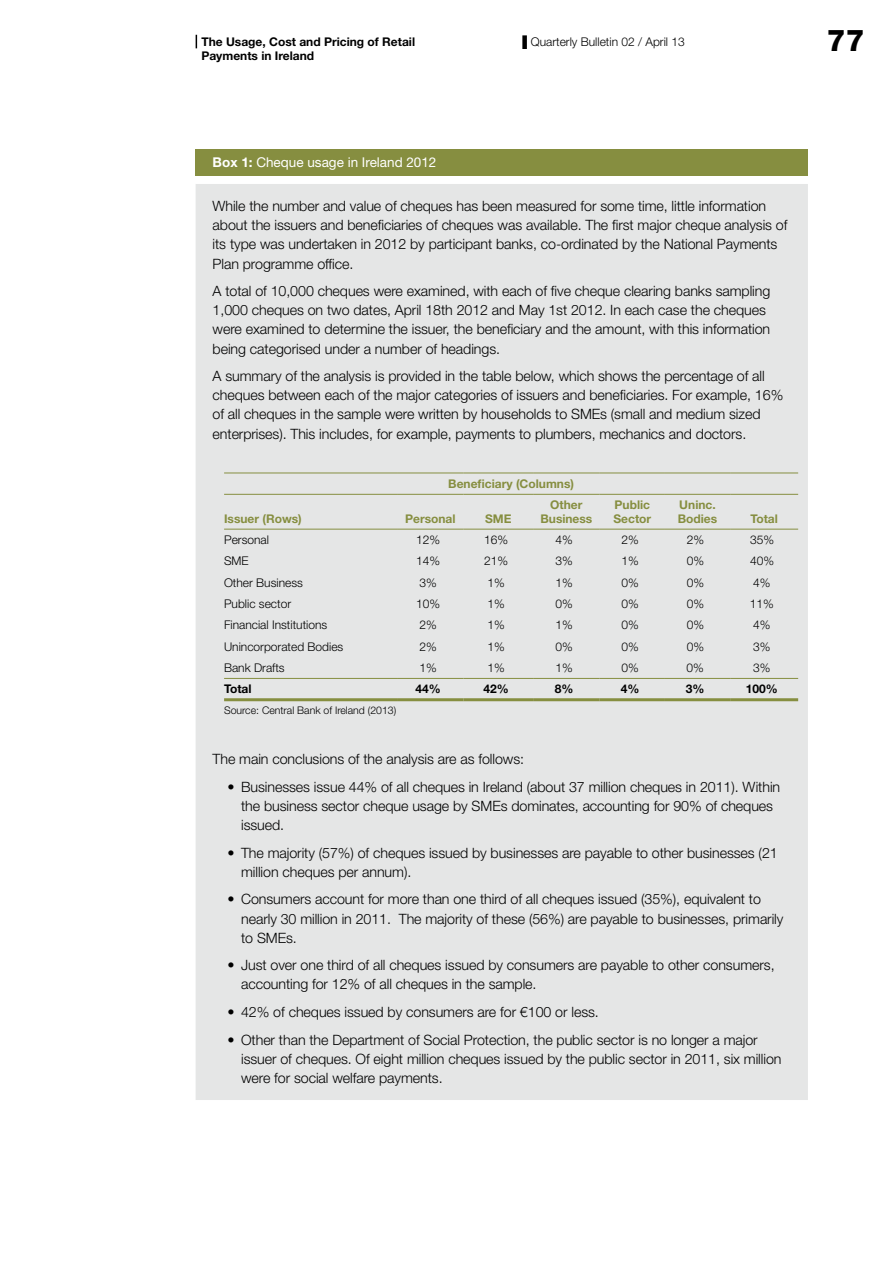
<style>
.page{position:relative;width:893px;height:1263px;background:#fff}
.page>*{position:absolute;margin:0;border:0;box-sizing:border-box;transform-origin:0 0}
.t1{font:800 30px "Helvetica Neue LT Std";color:#000}
.t2{font:300 14.25px/19px "Helvetica Neue LT Std";letter-spacing:-.005em;color:#000}
.t3{font:13.5px "Helvetica Neue LT Std";color:#fff}
.t4{font:300 12px "Helvetica Neue LT Std";color:#000}
.t5{font:700 12px/13.5px "Helvetica Neue LT Std";color:#868e40}
.t6{font:700 12px/14.4px "Helvetica Neue LT Std";color:#000}
.t7{font:300 10.5px "Helvetica Neue LT Std";color:#000}
.s1{font-weight:700}
</style>
<div class="page">
<svg style="left:196px;top:35px;width:1px;height:13px"></svg>
<div style="left:522px;top:35px;width:5px;height:14px;background:#000"></div>
<div style="left:196px;top:149px;width:612px;height:26px;background:#868e40"></div>
<div style="left:196px;top:184px;width:612px;height:916px;background:#e5e6e6"></div>
<hr style="left:224px;top:698px;width:173px;height:3px;background:#868e40">
<hr style="left:397px;top:698px;width:67px;height:3px;background:#868e40">
<hr style="left:464px;top:698px;width:69px;height:3px;background:#868e40">
<hr style="left:533px;top:698px;width:67px;height:3px;background:#868e40">
<hr style="left:600px;top:698px;width:65px;height:3px;background:#868e40">
<hr style="left:665px;top:698px;width:65px;height:3px;background:#868e40">
<hr style="left:730px;top:698px;width:68px;height:3px;background:#868e40">
<hr style="left:224px;top:473px;width:173px;height:1px;background:#868e40">
<hr style="left:397px;top:473px;width:67px;height:1px;background:#868e40">
<hr style="left:464px;top:473px;width:69px;height:1px;background:#868e40">
<hr style="left:533px;top:473px;width:67px;height:1px;background:#868e40">
<hr style="left:600px;top:473px;width:65px;height:1px;background:#868e40">
<hr style="left:665px;top:473px;width:65px;height:1px;background:#868e40">
<hr style="left:730px;top:473px;width:68px;height:1px;background:#868e40">
<hr style="left:224px;top:494px;width:173px;height:1px;background:#868e40">
<hr style="left:397px;top:494px;width:67px;height:1px;background:#868e40">
<hr style="left:464px;top:494px;width:69px;height:1px;background:#868e40">
<hr style="left:533px;top:494px;width:67px;height:1px;background:#868e40">
<hr style="left:600px;top:494px;width:65px;height:1px;background:#868e40">
<hr style="left:665px;top:494px;width:65px;height:1px;background:#868e40">
<hr style="left:730px;top:494px;width:68px;height:1px;background:#868e40">
<hr style="left:224px;top:529px;width:173px;height:1px;background:#868e40">
<hr style="left:397px;top:529px;width:67px;height:1px;background:#868e40">
<hr style="left:464px;top:529px;width:69px;height:1px;background:#868e40">
<hr style="left:533px;top:529px;width:67px;height:1px;background:#868e40">
<hr style="left:600px;top:529px;width:65px;height:1px;background:#868e40">
<hr style="left:665px;top:529px;width:65px;height:1px;background:#868e40">
<hr style="left:730px;top:529px;width:68px;height:1px;background:#868e40">
<hr style="left:224px;top:678px;width:173px;height:1px;background:#868e40">
<hr style="left:397px;top:678px;width:67px;height:1px;background:#868e40">
<hr style="left:464px;top:678px;width:69px;height:1px;background:#868e40">
<hr style="left:533px;top:678px;width:67px;height:1px;background:#868e40">
<hr style="left:600px;top:678px;width:65px;height:1px;background:#868e40">
<hr style="left:665px;top:678px;width:65px;height:1px;background:#868e40">
<hr style="left:730px;top:678px;width:68px;height:1px;background:#868e40">
<p class="t6" style="left:201px;top:34px;width:215px">The Usage, Cost and Pricing of Retail<br>Payments in Ireland</p>
<p class="t4" style="left:531px;top:34px;width:156px">Quarterly Bulletin 02 / April 13</p>
<h1 class="t1" style="left:827px;top:23px;width:39px">77</h1>
<p class="t3" style="left:213px;top:154px;width:225px"><span class="s1">Box 1:</span> Cheque usage in Ireland 2012</p>
<p class="t2" style="left:213px;top:196px;width:576px">While the number and value of cheques has been measured for some time, little information about the issuers and beneficiaries of cheques was available. The first major cheque analysis of its type was undertaken in 2012 by participant banks, co-ordinated by the National Payments Plan programme office.</p>
<p class="t2" style="left:213px;top:281px;width:559px">A total of 10,000 cheques were examined, with each of five cheque clearing banks sampling 1,000 cheques on two dates, April 18th 2012 and May 1st 2012. In each case the cheques were examined to determine the issuer, the beneficiary and the amount, with this information being categorised under a number of headings.</p>
<p class="t2" style="left:213px;top:366px;width:572px">A summary of the analysis is provided in the table below, which shows the percentage of all cheques between each of the major categories of issuers and beneficiaries. For example, 16% of all cheques in the sample were written by households to SMEs (small and medium sized enterprises). This includes, for example, payments to plumbers, mechanics and doctors.</p>
<p class="t5" style="left:448px;top:477px;width:127px">Beneficiary (Columns)</p>
<p class="t5" style="left:224px;top:511px;width:79px">Issuer (Rows)</p>
<p class="t5" style="left:405px;top:511px;width:52px">Personal</p>
<p class="t5" style="left:485px;top:511px;width:28px">SME</p>
<p class="t5" style="left:540px;top:498px;width:53px;text-align:center">Other<br>Business</p>
<p class="t5" style="left:613px;top:498px;width:39px">Public<br>Sector</p>
<p class="t5" style="left:678px;top:498px;width:41px">Uninc.<br>Bodies</p>
<p class="t5" style="left:750px;top:511px;width:29px">Total</p>
<p class="t4" style="left:224px;top:532px;width:46px">Personal</p>
<p class="t4" style="left:416px;top:532px;width:26px">12%</p>
<p class="t4" style="left:484px;top:532px;width:26px">16%</p>
<p class="t4" style="left:556px;top:532px;width:19px">4%</p>
<p class="t4" style="left:621px;top:532px;width:19px">2%</p>
<p class="t4" style="left:687px;top:532px;width:19px">2%</p>
<p class="t4" style="left:750px;top:532px;width:26px">35%</p>
<p class="t4" style="left:224px;top:554px;width:26px">SME</p>
<p class="t4" style="left:416px;top:554px;width:26px">14%</p>
<p class="t4" style="left:484px;top:554px;width:26px">21%</p>
<p class="t4" style="left:556px;top:554px;width:19px">3%</p>
<p class="t4" style="left:621px;top:554px;width:19px">1%</p>
<p class="t4" style="left:687px;top:554px;width:19px">0%</p>
<p class="t4" style="left:750px;top:554px;width:26px">40%</p>
<p class="t4" style="left:224px;top:575px;width:80px">Other Business</p>
<p class="t4" style="left:419px;top:575px;width:19px">3%</p>
<p class="t4" style="left:488px;top:575px;width:19px">1%</p>
<p class="t4" style="left:556px;top:575px;width:19px">1%</p>
<p class="t4" style="left:621px;top:575px;width:19px">0%</p>
<p class="t4" style="left:687px;top:575px;width:19px">0%</p>
<p class="t4" style="left:753px;top:575px;width:19px">4%</p>
<p class="t4" style="left:224px;top:596px;width:69px">Public sector</p>
<p class="t4" style="left:416px;top:596px;width:26px">10%</p>
<p class="t4" style="left:488px;top:596px;width:19px">1%</p>
<p class="t4" style="left:556px;top:596px;width:19px">0%</p>
<p class="t4" style="left:621px;top:596px;width:19px">0%</p>
<p class="t4" style="left:687px;top:596px;width:19px">0%</p>
<p class="t4" style="left:750px;top:596px;width:26px">11%</p>
<p class="t4" style="left:224px;top:618px;width:105px">Financial Institutions</p>
<p class="t4" style="left:419px;top:618px;width:19px">2%</p>
<p class="t4" style="left:487px;top:618px;width:19px">1%</p>
<p class="t4" style="left:556px;top:618px;width:19px">1%</p>
<p class="t4" style="left:621px;top:618px;width:19px">0%</p>
<p class="t4" style="left:687px;top:618px;width:19px">0%</p>
<p class="t4" style="left:753px;top:618px;width:19px">4%</p>
<p class="t4" style="left:224px;top:639px;width:121px">Unincorporated Bodies</p>
<p class="t4" style="left:419px;top:639px;width:19px">2%</p>
<p class="t4" style="left:487px;top:639px;width:19px">1%</p>
<p class="t4" style="left:556px;top:639px;width:19px">0%</p>
<p class="t4" style="left:621px;top:639px;width:19px">0%</p>
<p class="t4" style="left:687px;top:639px;width:19px">0%</p>
<p class="t4" style="left:753px;top:639px;width:19px">3%</p>
<p class="t4" style="left:224px;top:660px;width:62px">Bank Drafts</p>
<p class="t4" style="left:419px;top:660px;width:19px">1%</p>
<p class="t4" style="left:487px;top:660px;width:19px">1%</p>
<p class="t4" style="left:555px;top:660px;width:19px">1%</p>
<p class="t4" style="left:621px;top:660px;width:19px">0%</p>
<p class="t4" style="left:687px;top:660px;width:19px">0%</p>
<p class="t4" style="left:753px;top:660px;width:19px">3%</p>
<p class="t6" style="left:224px;top:682px;width:29px">Total</p>
<p class="t6" style="left:415px;top:682px;width:27px">44%</p>
<p class="t6" style="left:483px;top:682px;width:27px">42%</p>
<p class="t6" style="left:555px;top:682px;width:20px">8%</p>
<p class="t6" style="left:621px;top:682px;width:20px">4%</p>
<p class="t6" style="left:686px;top:682px;width:20px">3%</p>
<p class="t6" style="left:746px;top:682px;width:34px">100%</p>
<p class="t7" style="left:224px;top:703px;width:174px">Source: Central Bank of Ireland (2013)</p>
<p class="t2" style="left:213px;top:749px;width:313px">The main conclusions of the analysis are as follows:</p>
<p class="t2" style="left:241px;top:777px;width:541px;text-indent:-13px">• Businesses issue 44% of all cheques in Ireland (about 37 million cheques in 2011). Within the business sector cheque usage by SMEs dominates, accounting for 90% of cheques issued.</p>
<p class="t2" style="left:241px;top:843px;width:538px;text-indent:-13px">• The majority (57%) of cheques issued by businesses are payable to other businesses (21 million cheques per annum).</p>
<p class="t2" style="left:241px;top:889px;width:544px;text-indent:-13px">• Consumers account for more than one third of all cheques issued (35%), equivalent to nearly 30 million in 2011. The majority of these (56%) are payable to businesses, primarily to SMEs.</p>
<p class="t2" style="left:241px;top:955px;width:535px;text-indent:-13px">• Just over one third of all cheques issued by consumers are payable to other consumers, accounting for 12% of all cheques in the sample.</p>
<p class="t2" style="left:228px;top:1002px;width:373px">• 42% of cheques issued by consumers are for €100 or less.</p>
<p class="t2" style="left:241px;top:1030px;width:542px;text-indent:-13px">• Other than the Department of Social Protection, the public sector is no longer a major issuer of cheques. Of eight million cheques issued by the public sector in 2011, six million were for social welfare payments.</p>
</div>
